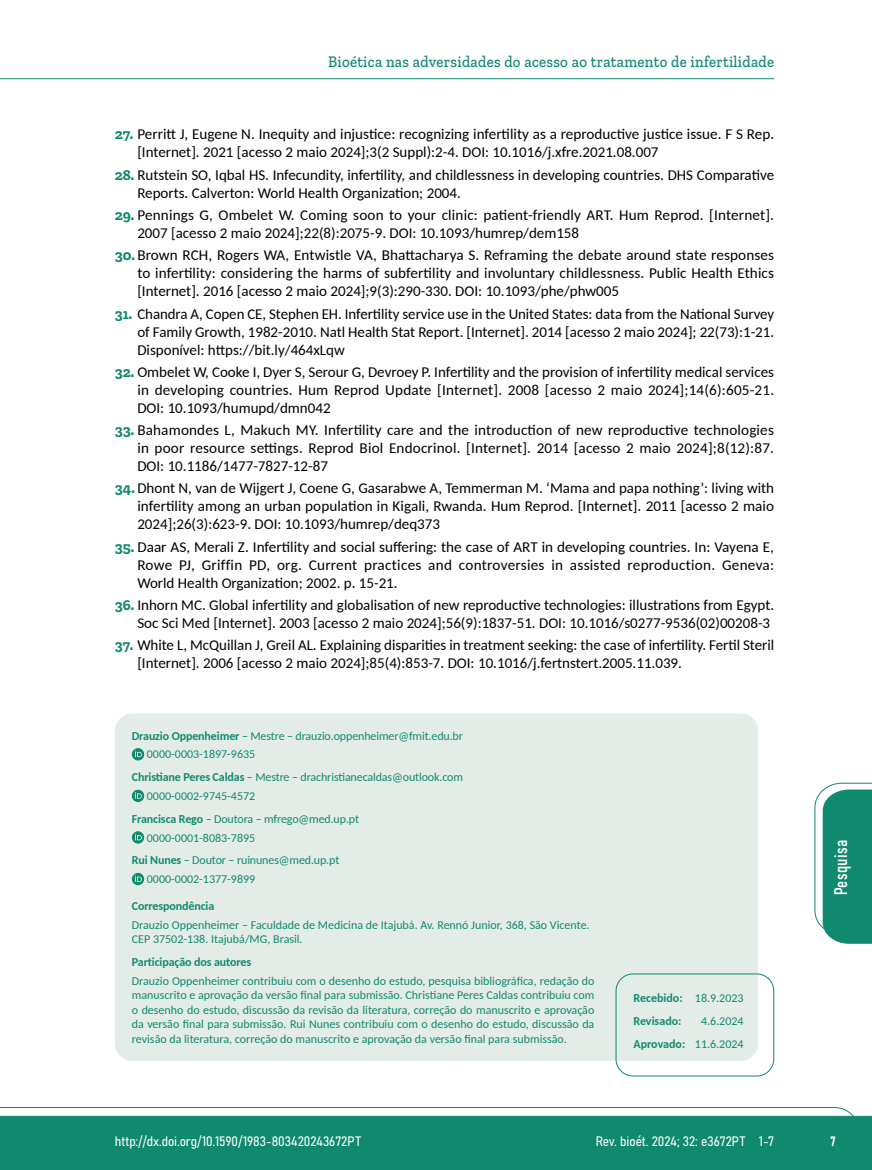
<style>
.page{position:relative;width:872px;height:1170px;background:#fff}
.page>*{position:absolute;margin:0;border:0;box-sizing:border-box;transform-origin:0 0}
.t1{font:18px "Bahnschrift";letter-spacing:.02em;color:#fff}
.t2{font:500 16.5px "Zilla Slab";letter-spacing:.02em;color:#108a6e;scale:.9 1}
.t3{font:15px/18px "Carlito";color:#000;text-align:justify}
.t4{font:13.5px "Bahnschrift";color:#fff}
.t5{font:12px/14.4px "Carlito";color:#108a6e}
.t6{font:700 12px/23px "Carlito";letter-spacing:-.01em;color:#108a6e}
.s1{font-family:"Zilla Slab";font-weight:700;color:#108a6e}
.s2{font-weight:700}
.s3{font-weight:400}
</style>
<div class="page">
<svg style="left:0;top:1107px;width:859px;height:62px;background:#2e9880"></svg>
<hr style="left:0;top:78px;width:774px;height:1px;background:#108a6e">
<div style="left:115px;top:713px;width:643px;height:347px;background:#e4ece8;border-radius:17px"></div>
<svg style="left:132px;top:748px;width:12px;height:12px"></svg>
<svg style="left:135px;top:750px;width:7px;height:7px"></svg>
<svg style="left:132px;top:789px;width:12px;height:13px"></svg>
<svg style="left:135px;top:791px;width:7px;height:7px"></svg>
<svg style="left:132px;top:831px;width:12px;height:12px"></svg>
<svg style="left:135px;top:833px;width:7px;height:7px"></svg>
<svg style="left:132px;top:872px;width:12px;height:13px"></svg>
<svg style="left:135px;top:875px;width:7px;height:6px"></svg>
<div style="left:615px;top:973px;width:159px;height:103px;border:1px solid #10896d;border-radius:17px"></div>
<svg style="left:814px;top:782px;width:58px;height:161px"></svg>
<p class="t2" style="left:328px;top:53px;width:497px">Bioética nas adversidades do acesso ao tratamento de infertilidade</p>
<p class="t3" style="left:137px;top:125px;width:638px;text-indent:-22px"><span class="s1">27.</span> Perritt J, Eugene N. Inequity and injustice: recognizing infertility as a reproductive justice issue. F S Rep. [Internet]. 2021 [acesso 2 maio 2024];3(2 Suppl):2-4. DOI: 10.1016/j.xfre.2021.08.007</p>
<p class="t3" style="left:137px;top:165px;width:638px;text-indent:-22px"><span class="s1">28.</span> Rutstein SO, Iqbal HS. Infecundity, infertility, and childlessness in developing countries. DHS Comparative<br>Reports. Calverton: World Health Organization; 2004.</p>
<p class="t3" style="left:137px;top:205px;width:638px;text-indent:-22px"><span class="s1">29.</span> Pennings G, Ombelet W. Coming soon to your clinic: patient-friendly ART. Hum Reprod. [Internet].<br>2007 [acesso 2 maio 2024];22(8):2075-9. DOI: 10.1093/humrep/dem158</p>
<p class="t3" style="left:137px;top:245px;width:638px;text-indent:-22px"><span class="s1">30.</span> Brown RCH, Rogers WA, Entwistle VA, Bhattacharya S. Reframing the debate around state responses to infertility: considering the harms of subfertility and involuntary childlessness. Public Health Ethics [Internet]. 2016 [acesso 2 maio 2024];9(3):290-330. DOI: 10.1093/phe/phw005</p>
<p class="t3" style="left:137px;top:304px;width:638px;text-indent:-22px"><span class="s1">31.</span> Chandra A, Copen CE, Stephen EH. Infertility service use in the United States: data from the National Survey of Family Growth, 1982-2010. Natl Health Stat Report. [Internet]. 2014 [acesso 2 maio 2024]; 22(73):1-21.<br>Disponível: https://bit.ly/464xLqw</p>
<p class="t3" style="left:137px;top:362px;width:638px;text-indent:-22px"><span class="s1">32.</span> Ombelet W, Cooke I, Dyer S, Serour G, Devroey P. Infertility and the provision of infertility medical services in developing countries. Hum Reprod Update [Internet]. 2008 [acesso 2 maio 2024];14(6):605-21.<br>DOI: 10.1093/humupd/dmn042</p>
<p class="t3" style="left:137px;top:420px;width:638px;text-indent:-22px"><span class="s1">33.</span> Bahamondes L, Makuch MY. Infertility care and the introduction of new reproductive technologies in poor resource settings. Reprod Biol Endocrinol. [Internet]. 2014 [acesso 2 maio 2024];8(12):87.<br>DOI: 10.1186/1477-7827-12-87</p>
<p class="t3" style="left:137px;top:478px;width:638px;text-indent:-22px"><span class="s1">34.</span> Dhont N, van de Wijgert J, Coene G, Gasarabwe A, Temmerman M. ‘Mama and papa nothing’: living with infertility among an urban population in Kigali, Rwanda. Hum Reprod. [Internet]. 2011 [acesso 2 maio 2024];26(3):623-9. DOI: 10.1093/humrep/deq373</p>
<p class="t3" style="left:137px;top:537px;width:638px;text-indent:-22px"><span class="s1">35.</span> Daar AS, Merali Z. Infertility and social suffering: the case of ART in developing countries. In: Vayena E, Rowe PJ, Griffin PD, org. Current practices and controversies in assisted reproduction. Geneva:<br>World Health Organization; 2002. p. 15-21.</p>
<p class="t3" style="left:115px;top:595px;width:661px;text-align:right"><span class="s1">36.</span> Inhorn MC. Global infertility and globalisation of new reproductive technologies: illustrations from Egypt.<br>Soc Sci Med [Internet]. 2003 [acesso 2 maio 2024];56(9):1837-51. DOI: 10.1016/s0277-9536(02)00208-3</p>
<p class="t3" style="left:137px;top:635px;width:638px;text-indent:-22px"><span class="s1">37.</span> White L, McQuillan J, Greil AL. Explaining disparities in treatment seeking: the case of infertility. Fertil Steril [Internet]. 2006 [acesso 2 maio 2024];85(4):853-7. DOI: 10.1016/j.fertnstert.2005.11.039.</p>
<p class="t5" style="left:147px;top:725px;width:317px;line-height:18.6px;text-indent:-15px"><span class="s2">Drauzio Oppenheimer</span> – Mestre – drauzio.oppenheimer@fmit.edu.br<br>0000-0003-1897-9635</p>
<p class="t5" style="left:147px;top:767px;width:317px;line-height:18.6px;text-indent:-15px"><span class="s2">Christiane Peres Caldas</span> – Mestre – drachristianecaldas@outlook.com<br>0000-0002-9745-4572</p>
<p class="t5" style="left:147px;top:809px;width:214px;line-height:18.6px;text-indent:-15px"><span class="s2">Francisca Rego</span> – Doutora – mfrego@med.up.pt<br>0000-0001-8083-7895</p>
<p class="t5" style="left:147px;top:850px;width:194px;line-height:18.6px;text-indent:-15px"><span class="s2">Rui Nunes</span> – Doutor – ruinunes@med.up.pt<br>0000-0002-1377-9899</p>
<p class="t6" style="left:132px;top:894px;width:84px">Correspondência</p>
<p class="t5" style="left:132px;top:917px;width:459px">Drauzio Oppenheimer – Faculdade de Medicina de Itajubá. Av. Rennó Junior, 368, São Vicente.<br>CEP 37502-138. Itajubá/MG, Brasil.</p>
<p class="t6" style="left:132px;top:950px;width:121px">Participação dos autores</p>
<p class="t5" style="left:132px;top:973px;width:464px;text-align:justify">Drauzio Oppenheimer contribuiu com o desenho do estudo, pesquisa bibliográfica, redação do manuscrito e aprovação da versão final para submissão. Christiane Peres Caldas contribuiu com o desenho do estudo, discussão da revisão da literatura, correção do manuscrito e aprovação da versão final para submissão. Rui Nunes contribuiu com o desenho do estudo, discussão da revisão da literatura, correção do manuscrito e aprovação da versão final para submissão.</p>
<p class="t6" style="left:633px;top:985px;width:112px">Recebido: <span class="s3">18.9.2023<br></span>Revisado:</p>
<p class="t5" style="left:633px;top:1008px;width:112px;line-height:23px;text-align:right">4.6.2024<br><span class="s2">Aprovado:</span> 11.6.2024</p>
<p class="t1" style="left:827px;top:895px;width:57px;rotate:-90deg">Pesquisa</p>
<p class="t4" style="left:115px;top:1131px;width:248px">http://dx.doi.org/10.1590/1983-803420243672PT</p>
<p class="t4" style="left:596px;top:1131px;width:180px">Rev. bioét. 2024; 32: e3672PT 1-7</p>
<p class="t4" style="left:830px;top:1130px;width:7px">7</p>
</div>
